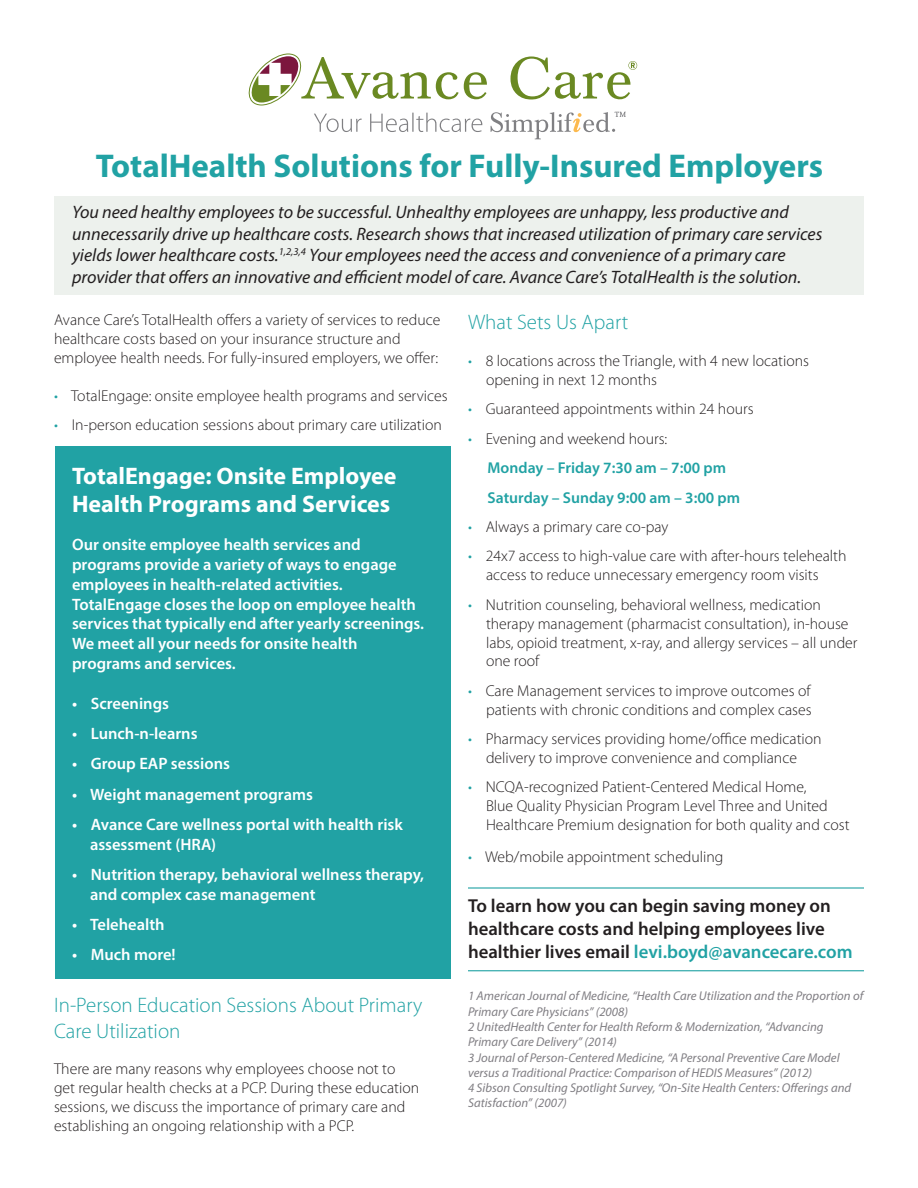
<style>
.page{position:relative;width:918px;height:1188px;background:#fff}
.page>*{position:absolute;margin:0;border:0;box-sizing:border-box;transform-origin:0 0}
.t1{font:700 33px "Myriad Pro";color:#21a2a4}
.t2{font:700 24px/28.8px "Myriad Pro";color:#fff}
.t3{font:300 21px/25.2px "Myriad Pro";color:#21a2a4}
.t4{font:600 18.75px/23px "Myriad Pro";color:#231f20}
.t5{font:italic 18px/21.6px "Myriad Pro";color:#231f20}
.t6{font:600 16.5px/19.8px "Myriad Pro";color:#fff}
.t7{font:300 15.75px/18.9px "Myriad Pro";color:#231f20}
.t8{font:600 15.75px "Myriad Pro";color:#21a2a4}
.t9{font:italic 12.75px/15.3px "Myriad Pro";color:#807e83}
.s1{color:#21a2a4}
</style>
<div class="page">
<div style="left:55px;top:196px;width:809px;height:99px;background:#edf1ed"></div>
<svg style="left:248px;top:53px;width:389px;height:86px"></svg>
<hr style="left:468px;top:887px;width:396px;height:2px;background:#21a2a4">
<hr style="left:468px;top:970px;width:396px;height:1px;background:#21a2a4">
<div style="left:55px;top:446px;width:396px;height:533px;background:#21a2a4"></div>
<p class="t1" style="left:96px;top:145px;width:729px">TotalHealth Solutions for Fully-Insured Employers</p>
<p class="t5" style="left:72px;top:201px;width:752px">You need healthy employees to be successful. Unhealthy employees are unhappy, less productive and unnecessarily drive up healthcare costs. Research shows that increased utilization of primary care services yields lower healthcare costs.<sup>1,2,3,4</sup> Your employees need the access and convenience of a primary care provider that offers an innovative and efficient model of care. Avance Care’s TotalHealth is the solution.</p>
<p class="t7" style="left:54px;top:310px;width:388px">Avance Care’s TotalHealth offers a variety of services to reduce healthcare costs based on your insurance structure and employee health needs. For fully-insured employers, we offer:</p>
<p class="t7" style="left:54px;top:386px;width:395px"><span class="s1">•</span> TotalEngage: onsite employee health programs and services</p>
<p class="t7" style="left:54px;top:415px;width:389px"><span class="s1">•</span> In-person education sessions about primary care utilization</p>
<p class="t3" style="left:468px;top:309px;width:162px">What Sets Us Apart</p>
<p class="t7" style="left:486px;top:351px;width:325px;text-indent:-18px"><span class="s1">•</span> 8 locations across the Triangle, with 4 new locations opening in next 12 months</p>
<p class="t7" style="left:468px;top:400px;width:287px"><span class="s1">•</span> Guaranteed appointments within 24 hours</p>
<p class="t7" style="left:468px;top:429px;width:201px"><span class="s1">•</span> Evening and weekend hours:</p>
<p class="t8" style="left:488px;top:458px;width:240px">Monday – Friday 7:30 am – 7:00 pm</p>
<p class="t8" style="left:488px;top:487px;width:254px">Saturday – Sunday 9:00 am – 3:00 pm</p>
<p class="t7" style="left:468px;top:517px;width:202px"><span class="s1">•</span> Always a primary care co-pay</p>
<p class="t7" style="left:486px;top:547px;width:362px;text-indent:-18px"><span class="s1">•</span> 24x7 access to high-value care with after-hours telehealth access to reduce unnecessary emergency room visits</p>
<p class="t7" style="left:486px;top:595px;width:373px;text-indent:-18px"><span class="s1">•</span> Nutrition counseling, behavioral wellness, medication therapy management (pharmacist consultation), in-house labs, opioid treatment, x-ray, and allergy services – all under one roof</p>
<p class="t7" style="left:468px;top:681px;width:345px;text-align:right"><span class="s1">•</span> Care Management services to improve outcomes of patients with chronic conditions and complex cases</p>
<p class="t7" style="left:468px;top:729px;width:355px;text-align:center"><span class="s1">•</span> Pharmacy services providing home/office medication delivery to improve convenience and compliance</p>
<p class="t7" style="left:486px;top:778px;width:365px;text-indent:-18px"><span class="s1">•</span> NCQA-recognized Patient-Centered Medical Home,<br>Blue Quality Physician Program Level Three and United<br>Healthcare Premium designation for both quality and cost</p>
<p class="t7" style="left:468px;top:847px;width:257px"><span class="s1">•</span> Web/mobile appointment scheduling</p>
<p class="t2" style="left:72px;top:460px;width:326px">TotalEngage: Onsite Employee<br>Health Programs and Services</p>
<p class="t6" style="left:72px;top:534px;width:354px">Our onsite employee health services and programs provide a variety of ways to engage employees in health-related activities.<br>TotalEngage closes the loop on employee health services that typically end after yearly screenings.<br>We meet all your needs for onsite health programs and services.</p>
<p class="t6" style="left:72px;top:693px;width:99px">• Screenings</p>
<p class="t6" style="left:72px;top:723px;width:127px">• Lunch-n-learns</p>
<p class="t6" style="left:72px;top:753px;width:159px">• Group EAP sessions</p>
<p class="t6" style="left:72px;top:784px;width:242px">• Weight management programs</p>
<p class="t6" style="left:90px;top:814px;width:314px;text-indent:-18px">• Avance Care wellness portal with health risk assessment (HRA)</p>
<p class="t6" style="left:90px;top:864px;width:336px;text-indent:-18px">• Nutrition therapy, behavioral wellness therapy, and complex case management</p>
<p class="t6" style="left:72px;top:914px;width:94px">• Telehealth</p>
<p class="t6" style="left:72px;top:944px;width:105px">• Much more!</p>
<p class="t4" style="left:468px;top:894px;width:386px">To learn how you can begin saving money on healthcare costs and helping employees live healthier lives email <span class="s1">levi.boyd@avancecare.com</span></p>
<p class="t9" style="left:468px;top:988px;width:397px">1 American Journal of Medicine, “Health Care Utilization and the Proportion of<br>Primary Care Physicians” (2008)</p>
<p class="t9" style="left:468px;top:1019px;width:357px">2 UnitedHealth Center for Health Reform &amp; Modernization, “Advancing<br>Primary Care Delivery” (2014)</p>
<p class="t9" style="left:468px;top:1049px;width:373px">3 Journal of Person-Centered Medicine, “A Personal Preventive Care Model versus a Traditional Practice: Comparison of HEDIS Measures” (2012)</p>
<p class="t9" style="left:468px;top:1080px;width:385px">4 Sibson Consulting Spotlight Survey, “On-Site Health Centers: Offerings and<br>Satisfaction” (2007)</p>
<p class="t3" style="left:54px;top:993px;width:370px">In-Person Education Sessions About Primary<br>Care Utilization</p>
<p class="t7" style="left:54px;top:1060px;width:367px">There are many reasons why employees choose not to get regular health checks at a PCP. During these education sessions, we discuss the importance of primary care and establishing an ongoing relationship with a PCP.</p>
</div>
